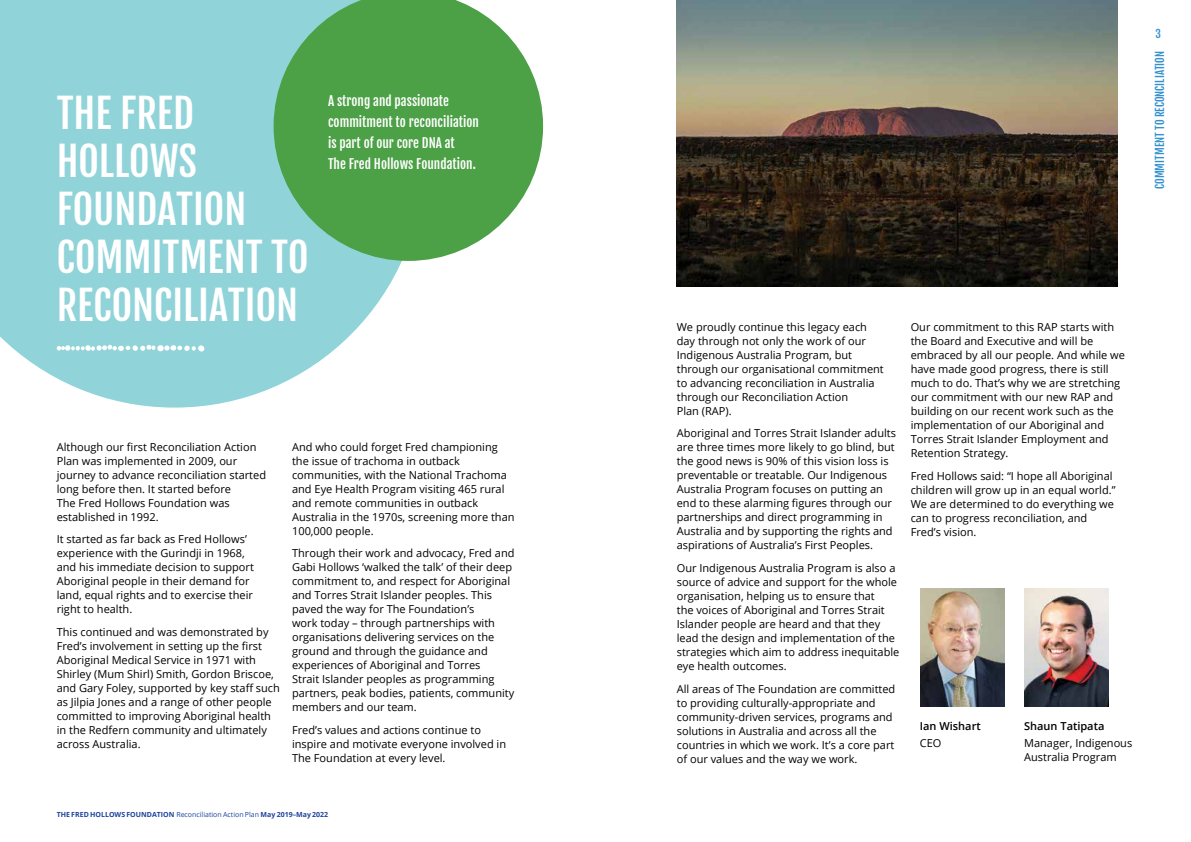
<style>
.page{position:relative;width:1191px;height:842px;background:#fff}
.page>*{position:absolute;margin:0;border:0;box-sizing:border-box;transform-origin:0 0}
.t1{font:40px/48px "Fjalla One";color:#fff}
.t2{font:13px/21px "Fjalla One";color:#fff}
.t3{font:11px/14px "Open Sans";color:#000}
.t4{font:11px "Fjalla One";color:#3291ce}
.t5{font:600 11px "Open Sans";color:#000}
.t6{font:700 7px "Open Sans";color:#1e439b}
.s1{font-weight:400}
</style>
<div class="page">
<svg style="left:0;top:0;width:402px;height:408px;background:#9bd8dc"></svg>
<svg style="left:273px;top:0;width:270px;height:261px;background:#64ae67"></svg>
<img style="left:920px;top:588px;width:84px;height:118px">
<img style="left:1024px;top:588px;width:84px;height:118px">
<svg style="left:57px;top:343px;width:149px;height:10px"></svg>
<img style="left:677px;top:0;width:440px;height:286px">
<h1 class="t1" style="left:57px;top:89px;width:253px">THE FRED<br>HOLLOWS<br>FOUNDATION<br>COMMITMENT TO<br>RECONCILIATION</h1>
<p class="t2" style="left:328px;top:90px;width:152px">A strong and passionate commitment to reconciliation is part of our core DNA at<br>The Fred Hollows Foundation.</p>
<p class="t3" style="left:57px;top:439px;width:211px">Although our first Reconciliation Action Plan was implemented in 2009, our journey to advance reconciliation started long before then. It started before<br>The Fred Hollows Foundation was established in 1992.</p>
<p class="t3" style="left:57px;top:532px;width:199px">It started as far back as Fred Hollows’ experience with the Gurindji in 1968, and his immediate decision to support Aboriginal people in their demand for land, equal rights and to exercise their right to health.</p>
<p class="t3" style="left:57px;top:624px;width:225px">This continued and was demonstrated by Fred’s involvement in setting up the first Aboriginal Medical Service in 1971 with Shirley (Mum Shirl) Smith, Gordon Briscoe, and Gary Foley, supported by key staff such as Jilpia Jones and a range of other people committed to improving Aboriginal health in the Redfern community and ultimately across Australia.</p>
<p class="t3" style="left:292px;top:439px;width:224px">And who could forget Fred championing the issue of trachoma in outback communities, with the National Trachoma and Eye Health Program visiting 465 rural and remote communities in outback Australia in the 1970s, screening more than 100,000 people.</p>
<p class="t3" style="left:292px;top:546px;width:224px">Through their work and advocacy, Fred and Gabi Hollows ‘walked the talk’ of their deep commitment to, and respect for Aboriginal and Torres Strait Islander peoples. This paved the way for The Foundation’s<br>work today – through partnerships with organisations delivering services on the ground and through the guidance and experiences of Aboriginal and Torres<br>Strait Islander peoples as programming partners, peak bodies, patients, community members and our team.</p>
<p class="t3" style="left:292px;top:722px;width:215px">Fred’s values and actions continue to inspire and motivate everyone involved in<br>The Foundation at every level.</p>
<p class="t6" style="left:57px;top:809px;width:273px">THE FRED HOLLOWS FOUNDATION <span class="s1">Reconciliation Action Plan</span> May 2019–May 2022</p>
<p class="t4" style="left:1155px;top:27px;width:7px">3</p>
<p class="t4" style="left:1153px;top:189px;width:139px;rotate:-90deg">COMMITMENT TO RECONCILIATION</p>
<p class="t3" style="left:677px;top:320px;width:208px">We proudly continue this legacy each day through not only the work of our Indigenous Australia Program, but through our organisational commitment to advancing reconciliation in Australia through our Reconciliation Action<br>Plan (RAP).</p>
<p class="t3" style="left:677px;top:426px;width:221px">Aboriginal and Torres Strait Islander adults are three times more likely to go blind, but the good news is 90% of this vision loss is preventable or treatable. Our Indigenous Australia Program focuses on putting an end to these alarming figures through our partnerships and direct programming in Australia and by supporting the rights and aspirations of Australia’s First Peoples.</p>
<p class="t3" style="left:677px;top:561px;width:224px">Our Indigenous Australia Program is also a source of advice and support for the whole organisation, helping us to ensure that<br>the voices of Aboriginal and Torres Strait Islander people are heard and that they lead the design and implementation of the strategies which aim to address inequitable eye health outcomes.</p>
<p class="t3" style="left:677px;top:681px;width:220px">All areas of The Foundation are committed to providing culturally-appropriate and community-driven services, programs and solutions in Australia and across all the countries in which we work. It’s a core part of our values and the way we work.</p>
<p class="t3" style="left:910px;top:320px;width:216px">Our commitment to this RAP starts with the Board and Executive and will be embraced by all our people. And while we have made good progress, there is still much to do. That’s why we are stretching our commitment with our new RAP and building on our recent work such as the implementation of our Aboriginal and Torres Strait Islander Employment and Retention Strategy.</p>
<p class="t3" style="left:910px;top:468px;width:206px">Fred Hollows said: “I hope all Aboriginal children will grow up in an equal world.” We are determined to do everything we can to progress reconciliation, and Fred’s vision.</p>
<p class="t5" style="left:920px;top:718px;width:62px">Ian Wishart</p>
<p class="t3" style="left:920px;top:735px;width:23px">CEO</p>
<p class="t5" style="left:1024px;top:718px;width:82px">Shaun Tatipata</p>
<p class="t3" style="left:1024px;top:735px;width:110px">Manager, Indigenous<br>Australia Program</p>
</div>
